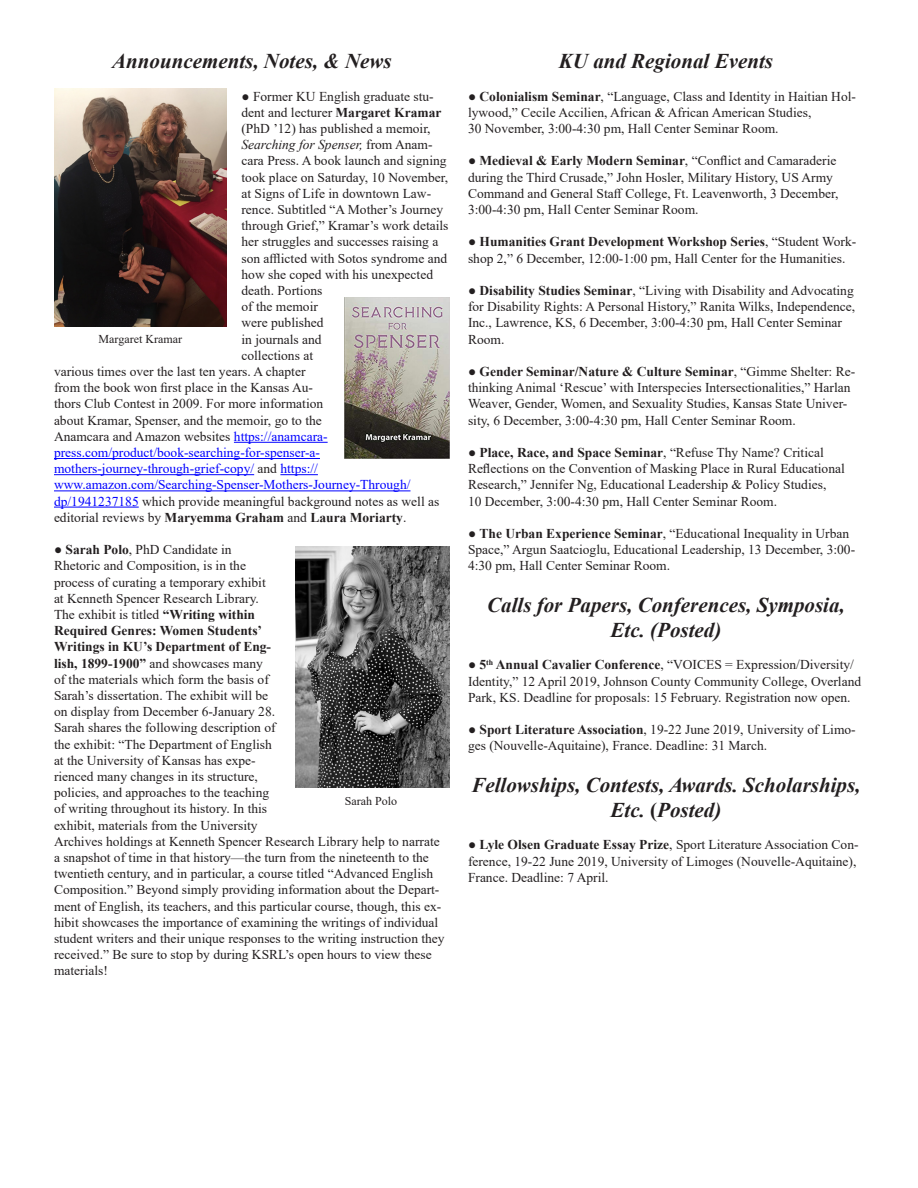
<style>
.page{position:relative;width:918px;height:1188px;background:#fff}
.page>*{position:absolute;margin:0;border:0;box-sizing:border-box;transform-origin:0 0}
.t1{font:italic 700 21px/25.2px "Times New Roman";color:#231f20;text-align:center}
.paragraph{font:13.5px/16.2px "Times New Roman";color:#231f20}
.t2{font:13.5px "Times New Roman";color:#00f}
.t3{font:700 13.5px "Times New Roman";color:#231f20}
.t4{font:italic 13.5px "Times New Roman";color:#231f20}
.t5{font:12px "Times New Roman";color:#231f20}
.s1{font-weight:700}
.s2{font-style:normal}
.s3{color:#00f}
.s4{color:#231f20}
.s5{font-weight:400}
</style>
<div class="page">
<hr style="left:234px;top:442px;width:94px;height:1px;background:#00f">
<hr style="left:54px;top:458px;width:266px;height:1px;background:#00f">
<hr style="left:54px;top:474px;width:200px;height:1px;background:#00f">
<hr style="left:280px;top:474px;width:38px;height:1px;background:#00f">
<hr style="left:54px;top:491px;width:357px;height:1px;background:#00f">
<hr style="left:54px;top:507px;width:85px;height:1px;background:#00f">
<img style="left:345px;top:297px;width:105px;height:162px">
<img style="left:54px;top:89px;width:173px;height:237px">
<img style="left:295px;top:546px;width:155px;height:242px">
<p class="t1" style="left:112px;top:48px;width:281px">Announcements, Notes, &amp; News</p>
<p class="paragraph" style="left:242px;top:88px;width:194px">● Former KU English graduate stu-</p>
<p class="paragraph" style="left:242px;top:104px;width:201px">dent and lecturer <span class="s1">Margaret Kramar</span></p>
<p class="paragraph" style="left:242px;top:120px;width:191px">(PhD ’12) has published a memoir,</p>
<p class="t4" style="left:242px;top:135px;width:193px">Searching for Spenser, <span class="s2">from Anam-</span></p>
<p class="paragraph" style="left:242px;top:152px;width:207px">cara Press. A book launch and signing</p>
<p class="paragraph" style="left:242px;top:169px;width:208px">took place on Saturday, 10 November,</p>
<p class="paragraph" style="left:242px;top:185px;width:191px">at Signs of Life in downtown Law-</p>
<p class="paragraph" style="left:242px;top:201px;width:203px">rence. Subtitled “A Mother’s Journey</p>
<p class="paragraph" style="left:242px;top:217px;width:209px">through Grief,” Kramar’s work details</p>
<p class="paragraph" style="left:242px;top:233px;width:198px">her struggles and successes raising a</p>
<p class="paragraph" style="left:242px;top:250px;width:207px">son afflicted with Sotos syndrome and</p>
<p class="paragraph" style="left:242px;top:266px;width:193px">how she coped with his unexpected</p>
<p class="paragraph" style="left:242px;top:282px;width:82px">death. Portions</p>
<p class="paragraph" style="left:242px;top:298px;width:78px">of the memoir</p>
<p class="paragraph" style="left:242px;top:314px;width:84px">were published</p>
<p class="paragraph" style="left:242px;top:331px;width:82px">in journals and</p>
<p class="paragraph" style="left:242px;top:347px;width:73px">collections at</p>
<p class="paragraph" style="left:54px;top:363px;width:253px">various times over the last ten years. A chapter</p>
<p class="paragraph" style="left:54px;top:379px;width:261px">from the book won first place in the Kansas Au-</p>
<p class="paragraph" style="left:54px;top:395px;width:271px">thors Club Contest in 2009. For more information</p>
<p class="paragraph" style="left:54px;top:412px;width:269px">about Kramar, Spenser, and the memoir, go to the</p>
<p class="paragraph" style="left:54px;top:428px;width:275px">Anamcara and Amazon websites <span class="s3">https://anamcara-</span></p>
<p class="t2" style="left:54px;top:443px;width:267px">press.com/product/book-searching-for-spenser-a-</p>
<p class="t2" style="left:54px;top:459px;width:265px">mothers-journey-through-grief-copy/ <span class="s4">and</span> https://</p>
<p class="t2" style="left:54px;top:475px;width:358px">www.amazon.com/Searching-Spenser-Mothers-Journey-Through/</p>
<p class="paragraph" style="left:54px;top:493px;width:387px"><span class="s3">dp/1941237185</span> which provide meaningful background notes as well as</p>
<p class="t3" style="left:54px;top:508px;width:354px"><span class="s5">editorial reviews by</span> Maryemma Graham <span class="s5">and</span> Laura Moriarty<span class="s5">.</span></p>
<p class="paragraph" style="left:54px;top:541px;width:392px">● <span class="s1">Sarah Polo</span>, PhD Candidate in<br>Rhetoric and Composition, is in the<br>process of curating a temporary exhibit<br>at Kenneth Spencer Research Library.<br>The exhibit is titled <span class="s1">“Writing within<br>Required Genres: Women Students’<br>Writings in KU’s Department of Eng-<br>lish, 1899-1900”</span> and showcases many<br>of the materials which form the basis of<br>Sarah’s dissertation. The exhibit will be<br>on display from December 6-January 28.<br>Sarah shares the following description of<br>the exhibit: “The Department of English<br>at the University of Kansas has expe-<br>rienced many changes in its structure,<br>policies, and approaches to the teaching<br>of writing throughout its history. In this<br>exhibit, materials from the University<br>Archives holdings at Kenneth Spencer Research Library help to narrate a snapshot of time in that history—the turn from the nineteenth to the twentieth century, and in particular, a course titled “Advanced English Composition.” Beyond simply providing information about the Depart&shy;ment of English, its teachers, and this particular course, though, this ex&shy;hibit showcases the importance of examining the writings of individual student writers and their unique responses to the writing instruction they received.” Be sure to stop by during KSRL’s open hours to view these materials!</p>
<p class="t5" style="left:99px;top:331px;width:85px">Margaret Kramar</p>
<p class="t5" style="left:345px;top:792px;width:54px">Sarah Polo</p>
<p class="t1" style="left:559px;top:48px;width:216px">KU and Regional Events</p>
<p class="paragraph" style="left:468px;top:88px;width:389px">● <span class="s1">Colonialism Seminar</span>, “Language, Class and Identity in Haitian Hol&shy;lywood,” Cecile Accilien, African &amp; African American Studies,</p>
<p class="paragraph" style="left:468px;top:120px;width:312px">30 November, 3:00-4:30 pm, Hall Center Seminar Room.</p>
<p class="paragraph" style="left:468px;top:152px;width:372px">● <span class="s1">Medieval &amp; Early Modern Seminar</span>, “Conflict and Camaraderie during the Third Crusade,” John Hosler, Military History, US Army Command and General Staff College, Ft. Leavenworth, 3 December, 3:00-4:30 pm, Hall Center Seminar Room.</p>
<p class="paragraph" style="left:468px;top:233px;width:390px">● <span class="s1">Humanities Grant Development Workshop Series</span>, “Student Work&shy;shop 2,” 6 December, 12:00-1:00 pm, Hall Center for the Humanities.</p>
<p class="paragraph" style="left:468px;top:282px;width:389px">● <span class="s1">Disability Studies Seminar</span>, “Living with Disability and Advocating for Disability Rights: A Personal History,” Ranita Wilks, Independence, Inc., Lawrence, KS, 6 December, 3:00-4:30 pm, Hall Center Seminar Room.</p>
<p class="paragraph" style="left:468px;top:363px;width:389px">● <span class="s1">Gender Seminar/Nature &amp; Culture Seminar</span>, “Gimme Shelter: Re&shy;thinking Animal ‘Rescue’ with Interspecies Intersectionalities,” Harlan Weaver, Gender, Women, and Sexuality Studies, Kansas State Univer&shy;sity, 6 December, 3:00-4:30 pm, Hall Center Seminar Room.</p>
<p class="paragraph" style="left:468px;top:444px;width:378px">● <span class="s1">Place, Race, and Space Seminar</span>, “Refuse Thy Name? Critical<br>Reflections on the Convention of Masking Place in Rural Educational<br>Research,” Jennifer Ng, Educational Leadership &amp; Policy Studies,</p>
<p class="paragraph" style="left:468px;top:493px;width:311px">10 December, 3:00-4:30 pm, Hall Center Seminar Room.</p>
<p class="paragraph" style="left:468px;top:525px;width:389px">● <span class="s1">The Urban Experience Seminar</span>, “Educational Inequality in Urban<br>Space,” Argun Saatcioglu, Educational Leadership, 13 December, 3:00-<br>4:30 pm, Hall Center Seminar Room.</p>
<p class="t1" style="left:487px;top:592px;width:359px">Calls for Papers, Conferences, Symposia,<br>Etc. (Posted)</p>
<p class="paragraph" style="left:468px;top:656px;width:395px">● <span class="s1">5</span><sup>th</sup> <span class="s1">Annual Cavalier Conference</span>, “VOICES = Expression/Diversity/<br>Identity,” 12 April 2019, Johnson County Community College, Overland<br>Park, KS. Deadline for proposals: 15 February. Registration now open.</p>
<p class="paragraph" style="left:468px;top:721px;width:389px">● <span class="s1">Sport Literature Association</span>, 19-22 June 2019, University of Limo&shy;ges (Nouvelle-Aquitaine), France. Deadline: 31 March.</p>
<p class="t1" style="left:471px;top:772px;width:391px">Fellowships, Contests, Awards. Scholarships,<br>Etc. <span class="s2">(</span>Posted)</p>
<p class="paragraph" style="left:468px;top:836px;width:392px">● <span class="s1">Lyle Olsen Graduate Essay Prize</span>, Sport Literature Association Con&shy;ference, 19-22 June 2019, University of Limoges (Nouvelle-Aquitaine),<br>France. Deadline: 7 April.</p>
</div>
